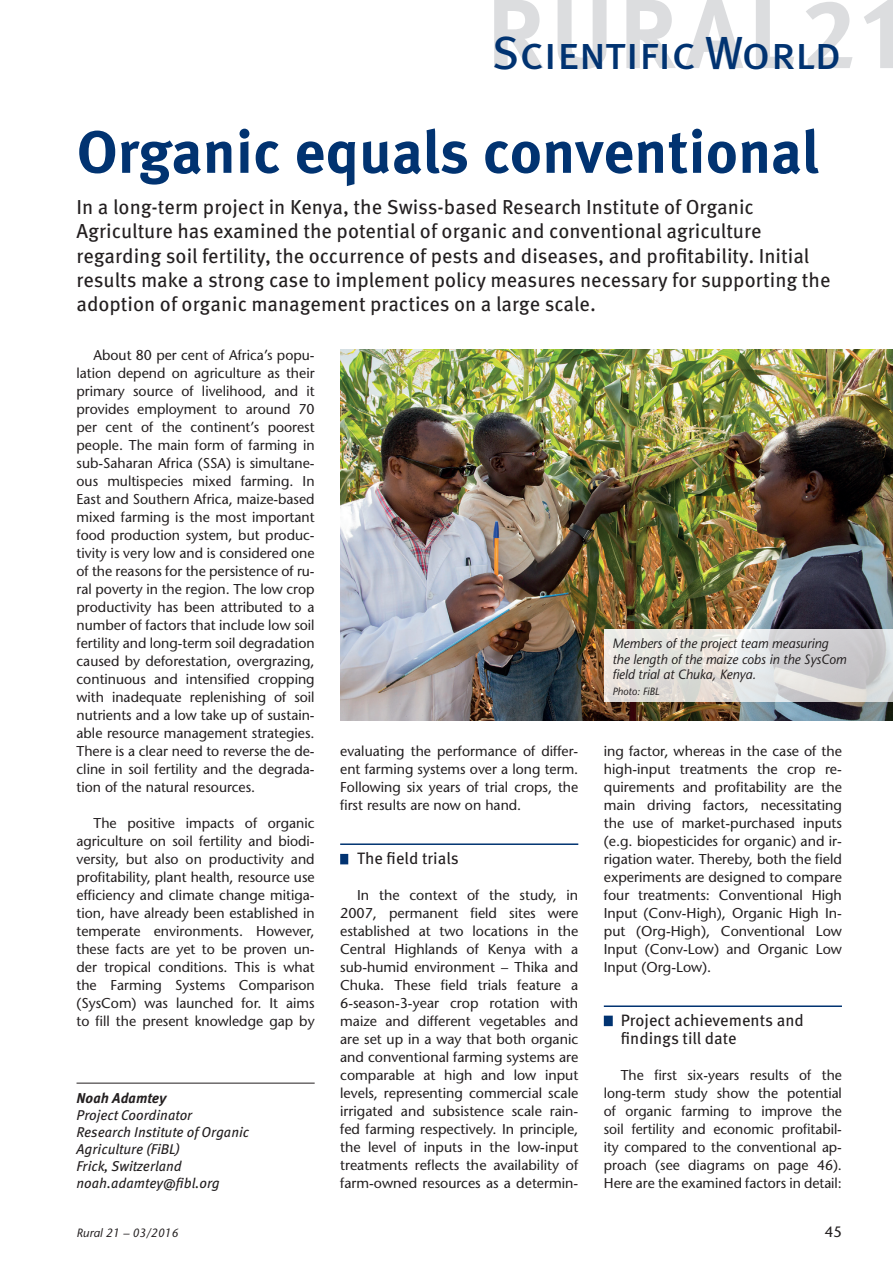
<style>
.page{position:relative;width:893px;height:1263px;background:#fff}
.page>*{position:absolute;margin:0;border:0;box-sizing:border-box;transform-origin:0 0}
.t1{font:700 60px "Meta Pro";color:#013371}
.t2{font:46.5px "Meta Pro";letter-spacing:-.01em;color:#013371}
.t3{font:20.25px/24.3px "Meta Pro";letter-spacing:-.01em;color:#231f20}
.t4{font:16.5px/18px "Meta Pro";letter-spacing:-.005em;color:#231f20}
.t5{font:500 15px "Stone Sans Std";color:#231f20}
.t6{font:500 14.25px/18px "Stone Sans Std";color:#231f20;text-align:justify}
.t7{font:italic 14.25px/17.1px "Meta Pro";color:#231f20}
.t8{font:italic 700 14.25px "Meta Pro";color:#231f20}
.t9{font:italic 500 13.5px/15.8px "Stone Sans Std";color:#231f20;scale:.95 1}
.t10{font:italic 500 12px "Stone Sans Std";color:#231f20}
.t11{font:italic 500 10.5px "Stone Sans Std";color:#231f20}
</style>
<div class="page">
<svg style="left:494px;top:0;width:399px;height:69px"></svg>
<hr style="left:340px;top:843px;width:238px;height:2px;background:#013371">
<div style="left:340px;top:854px;width:8px;height:10px;background:#013371"></div>
<hr style="left:604px;top:1005px;width:238px;height:2px;background:#013371">
<div style="left:604px;top:1016px;width:9px;height:10px;background:#013371"></div>
<img style="left:340px;top:349px;width:553px;height:371px">
<hr style="left:77px;top:1083px;width:238px;height:1px;background:#231f20">
<svg style="left:604px;top:629px;width:289px;height:73px;background:#dddcda"></svg>
<h2 class="t2" style="left:492px;top:23px;width:351px">Scientific World</h2>
<h1 class="t1" style="left:77px;top:114px;width:744px">Organic equals conventional</h1>
<p class="t3" style="left:77px;top:196px;width:755px">In a long-term project in Kenya, the Swiss-based Research Institute of Organic Agriculture has examined the potential of organic and conventional agriculture regarding soil fertility, the occurrence of pests and diseases, and profitability. Initial results make a strong case to implement policy measures necessary for supporting the adoption of organic management practices on a large scale.</p>
<p class="t6" style="left:77px;top:346px;width:240px;text-indent:17px">About 80 per cent of Africa’s popu&shy;lation depend on agriculture as their primary source of livelihood, and it provides employment to around 70 per cent of the continent’s poorest people. The main form of farming in sub-Saharan Africa (SSA) is simultane&shy;ous multispecies mixed farming. In East and Southern Africa, maize-based mixed farming is the most important food production system, but produc&shy;tivity is very low and is considered one of the reasons for the persistence of ru&shy;ral poverty in the region. The low crop productivity has been attributed to a number of factors that include low soil fertility and long-term soil degradation caused by deforestation, overgrazing, continuous and intensified cropping with inadequate replenishing of soil nutrients and a low take up of sustain&shy;able resource management strategies.<br>There is a clear need to reverse the de&shy;cline in soil fertility and the degrada&shy;tion of the natural resources.</p>
<p class="t6" style="left:77px;top:814px;width:240px;text-indent:17px">The positive impacts of organic agriculture on soil fertility and biodi&shy;versity, but also on productivity and profitability, plant health, resource use efficiency and climate change mitiga&shy;tion, have already been established in temperate environments. However, these facts are yet to be proven un&shy;der tropical conditions. This is what the Farming Systems Comparison (SysCom) was launched for. It aims to fill the present knowledge gap by</p>
<p class="t9" style="left:612px;top:635px;width:248px">Members of the project team measuring the length of the maize cobs in the SysCom field trial at Chuka, Kenya.</p>
<p class="t11" style="left:612px;top:685px;width:49px">Photo: FiBL</p>
<p class="t6" style="left:340px;top:742px;width:240px">evaluating the performance of differ&shy;ent farming systems over a long term.<br>Following six years of trial crops, the first results are now on hand.</p>
<p class="t6" style="left:604px;top:742px;width:240px">ing factor, whereas in the case of the high-input treatments the crop re&shy;quirements and profitability are the main driving factors, necessitating the use of market-purchased inputs (e.g. biopesticides for organic) and ir&shy;rigation water. Thereby, both the field experiments are designed to compare four treatments: Conventional High Input (Conv-High), Organic High In&shy;put (Org-High), Conventional Low Input (Conv-Low) and Organic Low Input (Org-Low).</p>
<p class="t4" style="left:621px;top:1012px;width:184px">Project achievements and findings till date</p>
<p class="t6" style="left:604px;top:1066px;width:240px;text-indent:17px">The first six-years results of the long-term study show the potential of organic farming to improve the soil fertility and economic profitabil&shy;ity compared to the conventional ap&shy;proach (see diagrams on page 46).<br>Here are the examined factors in detail:</p>
<p class="t4" style="left:357px;top:850px;width:103px">The field trials</p>
<p class="t6" style="left:340px;top:886px;width:240px;text-indent:17px">In the context of the study, in 2007, permanent field sites were established at two locations in the Central Highlands of Kenya with a sub-humid environment – Thika and Chuka. These field trials feature a 6-season-3-year crop rotation with maize and different vegetables and are set up in a way that both organic and conventional farming systems are comparable at high and low input levels, representing commercial scale irrigated and subsistence scale rain&shy;fed farming respectively. In principle, the level of inputs in the low-input treatments reflects the availability of farm-owned resources as a determin-</p>
<p class="t8" style="left:77px;top:1089px;width:91px">Noah Adamtey</p>
<p class="t7" style="left:77px;top:1107px;width:174px">Project Coordinator<br>Research Institute of Organic<br>Agriculture (FiBL)<br>Frick, Switzerland noah.adamtey@fibl.org</p>
<p class="t10" style="left:77px;top:1226px;width:103px">Rural 21 – 03/2016</p>
<p class="t5" style="left:825px;top:1223px;width:19px">45</p>
</div>
